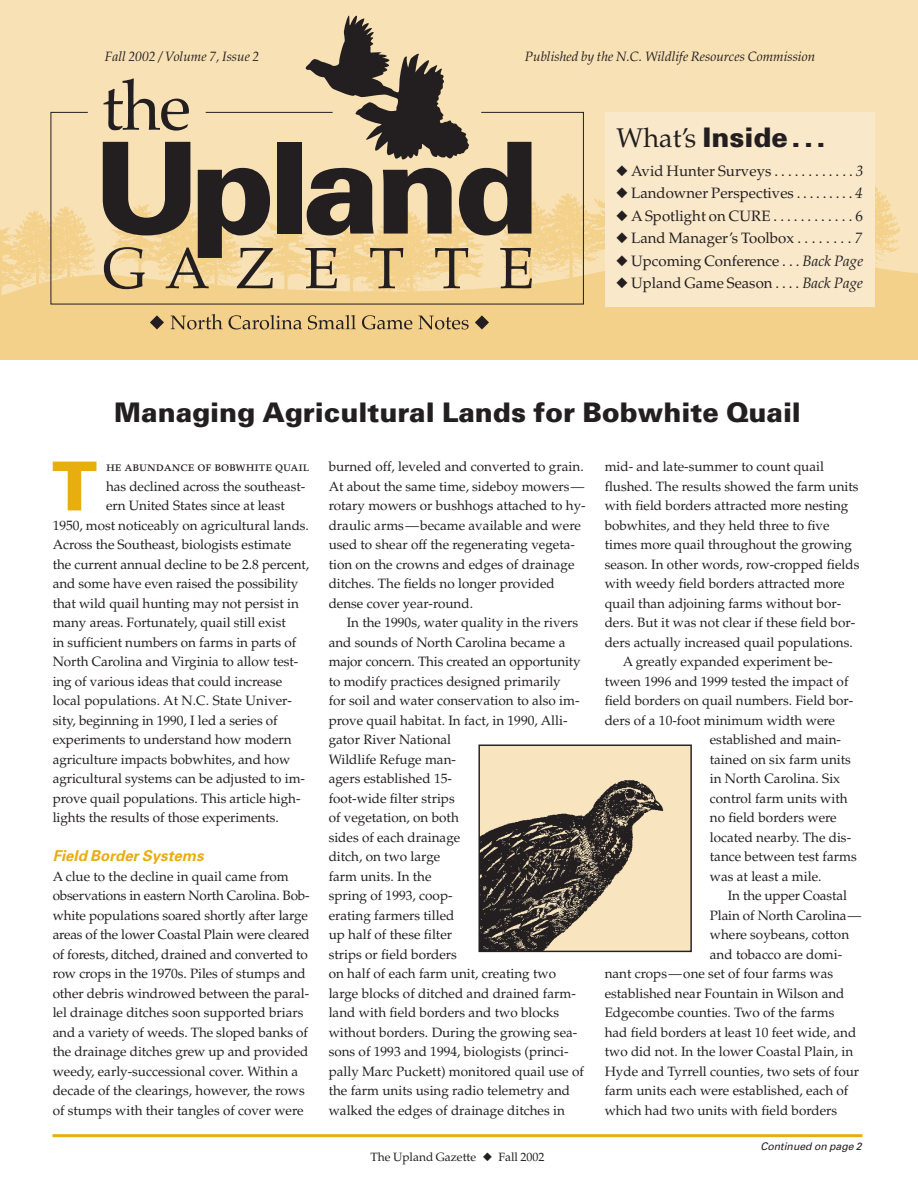
<style>
.page{position:relative;width:918px;height:1188px;background:#fff}
.page>*{position:absolute;margin:0;border:0;box-sizing:border-box;transform-origin:0 0}
.t1{font:900 67.65px "Univers";color:#e8ae10}
.t2{font:900 27px "Univers";color:#231f20}
.t3{font:15px "Palatino";color:#231f20}
.t4{font:italic 700 15px "Univers";color:#e8ae10}
.t5{font:13.5px/19.5px "Palatino";color:#231f20}
.t6{font:italic 13.5px "Palatino";color:#231f20}
.t7{font:13.5px "Palatino SC";letter-spacing:-.005em;color:#231f20}
.t8{font:12px "Palatino";color:#231f20}
.t9{font:italic 10.5px "Univers";color:#231f20}
.s1{font-family:"Palatino";font-weight:400}
.s2{font-style:italic}
</style>
<div class="page">
<hr style="left:52px;top:1134px;width:810px;height:3px;background:#e8ae10">
<div style="left:0;top:0;width:917px;height:359px;background:#f8e1b5"></div>
<div style="left:0;top:271px;width:917px;height:88px;background:#f4d18a"></div>
<img style="left:0;top:228px;width:27px;height:75px">
<img style="left:9px;top:211px;width:41px;height:85px">
<img style="left:40px;top:211px;width:10px;height:81px">
<img style="left:874px;top:184px;width:27px;height:91px">
<img style="left:584px;top:273px;width:16px;height:12px">
<img style="left:584px;top:199px;width:21px;height:74px">
<img style="left:360px;top:305px;width:58px;height:10px">
<svg style="left:104px;top:78px;width:85px;height:34px"></svg>
<svg style="left:304px;top:15px;width:228px;height:97px"></svg>
<svg style="left:50px;top:112px;width:534px;height:193px"></svg>
<svg style="left:150px;top:315px;width:14px;height:15px"></svg>
<svg style="left:171px;top:314px;width:52px;height:16px"></svg>
<svg style="left:229px;top:315px;width:73px;height:15px"></svg>
<svg style="left:308px;top:315px;width:48px;height:15px"></svg>
<svg style="left:362px;top:315px;width:50px;height:15px"></svg>
<svg style="left:418px;top:316px;width:51px;height:14px"></svg>
<svg style="left:475px;top:315px;width:14px;height:15px"></svg>
<div style="left:605px;top:112px;width:269px;height:195px;background:#f9e8ca"></div>
<div style="left:479px;top:745px;width:212px;height:206px;background:#f8e5c0"></div>
<img style="left:480px;top:780px;width:184px;height:170px">
<div style="left:478px;top:745px;width:214px;height:207px;border:1px solid #231f20"></div>
<p class="t6" style="left:105px;top:51px;width:156px">Fall 2002 / Volume 7, Issue 2</p>
<p class="t6" style="left:525px;top:51px;width:292px">Published by the N.C. Wildlife Resources Commission</p>
<h2 class="t2" style="left:617px;top:128px;width:211px"><span class="s1">What’s</span> Inside...</h2>
<p class="t3" style="left:616px;top:165px;width:249px">◆ Avid Hunter Surveys . . . . . . . . . . . . <span class="s2">3</span></p>
<p class="t3" style="left:616px;top:187px;width:248px">◆ Landowner Perspectives . . . . . . . . . <span class="s2">4</span></p>
<p class="t3" style="left:616px;top:210px;width:248px">◆ ASpotlight on CURE . . . . . . . . . . . . 6</p>
<p class="t3" style="left:616px;top:232px;width:248px">◆ Land Manager’s Toolbox . . . . . . . . <span class="s2">7</span></p>
<p class="t3" style="left:616px;top:255px;width:249px">◆ Upcoming Conference . . . <span class="s2">Back Page</span></p>
<p class="t3" style="left:616px;top:277px;width:249px">◆ Upland Game Season . . . . <span class="s2">Back Page</span></p>
<h2 class="t2" style="left:114px;top:402px;width:688px">Managing Agricultural Lands for Bobwhite Quail</h2>
<p class="t5" style="left:329px;top:458px;width:259px">burned off, leveled and converted to grain.<br>At about the same time, sideboy mowers— rotary mowers or bushhogs attached to hy&shy;draulic arms—became available and were used to shear off the regenerating vegeta&shy;tion on the crowns and edges of drainage ditches. The fields no longer provided dense cover year-round.</p>
<p class="t5" style="left:329px;top:614px;width:257px;text-indent:18px">In the 1990s, water quality in the rivers and sounds of North Carolina became a major concern. This created an opportunity to modify practices designed primarily<br>for soil and water conservation to also im&shy;prove quail habitat. In fact, in 1990, Alli&shy;gator River National<br>Wildlife Refuge man-<br>agers established 15-<br>foot-wide filter strips<br>of vegetation, on both<br>sides of each drainage<br>ditch, on two large<br>farm units. In the<br>spring of 1993, coop-<br>erating farmers tilled<br>up half of these filter<br>strips or field borders<br>on half of each farm unit, creating two large blocks of ditched and drained farm&shy;land with field borders and two blocks without borders. During the growing sea&shy;sons of 1993 and 1994, biologists (princi&shy;pally Marc Puckett) monitored quail use of the farm units using radio telemetry and walked the edges of drainage ditches in</p>
<p class="t5" style="left:605px;top:458px;width:221px">mid- and late-summer to count quail</p>
<p class="t5" style="left:605px;top:478px;width:255px">flushed. The results showed the farm units</p>
<p class="t5" style="left:605px;top:497px;width:245px">with field borders attracted more nesting</p>
<p class="t5" style="left:605px;top:517px;width:226px">bobwhites, and they held three to five</p>
<p class="t5" style="left:605px;top:536px;width:249px">times more quail throughout the growing</p>
<p class="t5" style="left:605px;top:556px;width:256px">season. In other words, row-cropped fields</p>
<p class="t5" style="left:605px;top:575px;width:241px">with weedy field borders attracted more</p>
<p class="t5" style="left:605px;top:595px;width:238px">quail than adjoining farms without bor-</p>
<p class="t5" style="left:605px;top:614px;width:252px">ders. But it was not clear if these field bor-</p>
<p class="t5" style="left:605px;top:634px;width:250px">ders actually increased quail populations.</p>
<p class="t5" style="left:623px;top:653px;width:211px">A greatly expanded experiment be-</p>
<p class="t5" style="left:605px;top:673px;width:245px">tween 1996 and 1999 tested the impact of</p>
<p class="t5" style="left:605px;top:692px;width:250px">field borders on quail numbers. Field bor-</p>
<p class="t5" style="left:605px;top:712px;width:232px">ders of a 10-foot minimum width were</p>
<p class="t5" style="left:710px;top:731px;width:133px">established and main-</p>
<p class="t5" style="left:710px;top:751px;width:143px">tained on six farm units</p>
<p class="t5" style="left:710px;top:770px;width:132px">in North Carolina. Six</p>
<p class="t5" style="left:710px;top:790px;width:139px">control farm units with</p>
<p class="t5" style="left:710px;top:809px;width:128px">no field borders were</p>
<p class="t5" style="left:710px;top:829px;width:143px">located nearby. The dis-</p>
<p class="t5" style="left:710px;top:848px;width:148px">tance between test farms</p>
<p class="t5" style="left:710px;top:868px;width:113px">was at least a mile.</p>
<p class="t5" style="left:728px;top:887px;width:121px">In the upper Coastal</p>
<p class="t5" style="left:710px;top:907px;width:153px">Plain of North Carolina—</p>
<p class="t5" style="left:710px;top:926px;width:141px">where soybeans, cotton</p>
<p class="t5" style="left:710px;top:946px;width:134px">and tobacco are domi-</p>
<p class="t5" style="left:605px;top:965px;width:230px">nant crops—one set of four farms was</p>
<p class="t5" style="left:605px;top:985px;width:241px">established near Fountain in Wilson and</p>
<p class="t5" style="left:605px;top:1004px;width:231px">Edgecombe counties. Two of the farms</p>
<p class="t5" style="left:605px;top:1024px;width:253px">had field borders at least 10 feet wide, and</p>
<p class="t5" style="left:605px;top:1043px;width:250px">two did not. In the lower Coastal Plain, in</p>
<p class="t5" style="left:605px;top:1063px;width:256px">Hyde and Tyrrell counties, two sets of four</p>
<p class="t5" style="left:605px;top:1082px;width:245px">farm units each were established, each of</p>
<p class="t5" style="left:605px;top:1102px;width:234px">which had two units with field borders</p>
<p class="t9" style="left:760px;top:1142px;width:103px">Continued on page 2</p>
<h1 class="t1" style="left:52px;top:462px;width:47px">T</h1>
<p class="t7" style="left:106px;top:461px;width:205px">he abundance of bobwhite quail</p>
<p class="t5" style="left:106px;top:478px;width:201px">has declined across the southeast-</p>
<p class="t5" style="left:106px;top:497px;width:180px">ern United States since at least</p>
<p class="t5" style="left:53px;top:517px;width:258px">1950, most noticeably on agricultural lands.</p>
<p class="t5" style="left:53px;top:536px;width:240px">Across the Southeast, biologists estimate</p>
<p class="t5" style="left:53px;top:556px;width:258px">the current annual decline to be 2.8 percent,</p>
<p class="t5" style="left:53px;top:575px;width:247px">and some have even raised the possibility</p>
<p class="t5" style="left:53px;top:595px;width:248px">that wild quail hunting may not persist in</p>
<p class="t5" style="left:53px;top:614px;width:235px">many areas. Fortunately, quail still exist</p>
<p class="t5" style="left:53px;top:634px;width:245px">in sufficient numbers on farms in parts of</p>
<p class="t5" style="left:53px;top:653px;width:247px">North Carolina and Virginia to allow test-</p>
<p class="t5" style="left:53px;top:673px;width:231px">ing of various ideas that could increase</p>
<p class="t5" style="left:53px;top:692px;width:241px">local populations. At N.C. State Univer-</p>
<p class="t5" style="left:53px;top:712px;width:227px">sity, beginning in 1990, I led a series of</p>
<p class="t5" style="left:53px;top:731px;width:240px">experiments to understand how modern</p>
<p class="t5" style="left:53px;top:751px;width:239px">agriculture impacts bobwhites, and how</p>
<p class="t5" style="left:53px;top:770px;width:254px">agricultural systems can be adjusted to im-</p>
<p class="t5" style="left:53px;top:790px;width:249px">prove quail populations. This article high-</p>
<p class="t5" style="left:53px;top:809px;width:228px">lights the results of those experiments.</p>
<p class="t4" style="left:53px;top:850px;width:152px">Field Border Systems</p>
<p class="t5" style="left:53px;top:868px;width:259px">A clue to the decline in quail came from observations in eastern North Carolina. Bob&shy;white populations soared shortly after large areas of the lower Coastal Plain were cleared of forests, ditched, drained and converted to row crops in the 1970s. Piles of stumps and other debris windrowed between the paral&shy;lel drainage ditches soon supported briars and a variety of weeds. The sloped banks of the drainage ditches grew up and provided weedy, early-successional cover. Within a decade of the clearings, however, the rows of stumps with their tangles of cover were</p>
<p class="t8" style="left:371px;top:1152px;width:175px">The Upland Gazette ◆ Fall 2002</p>
</div>
